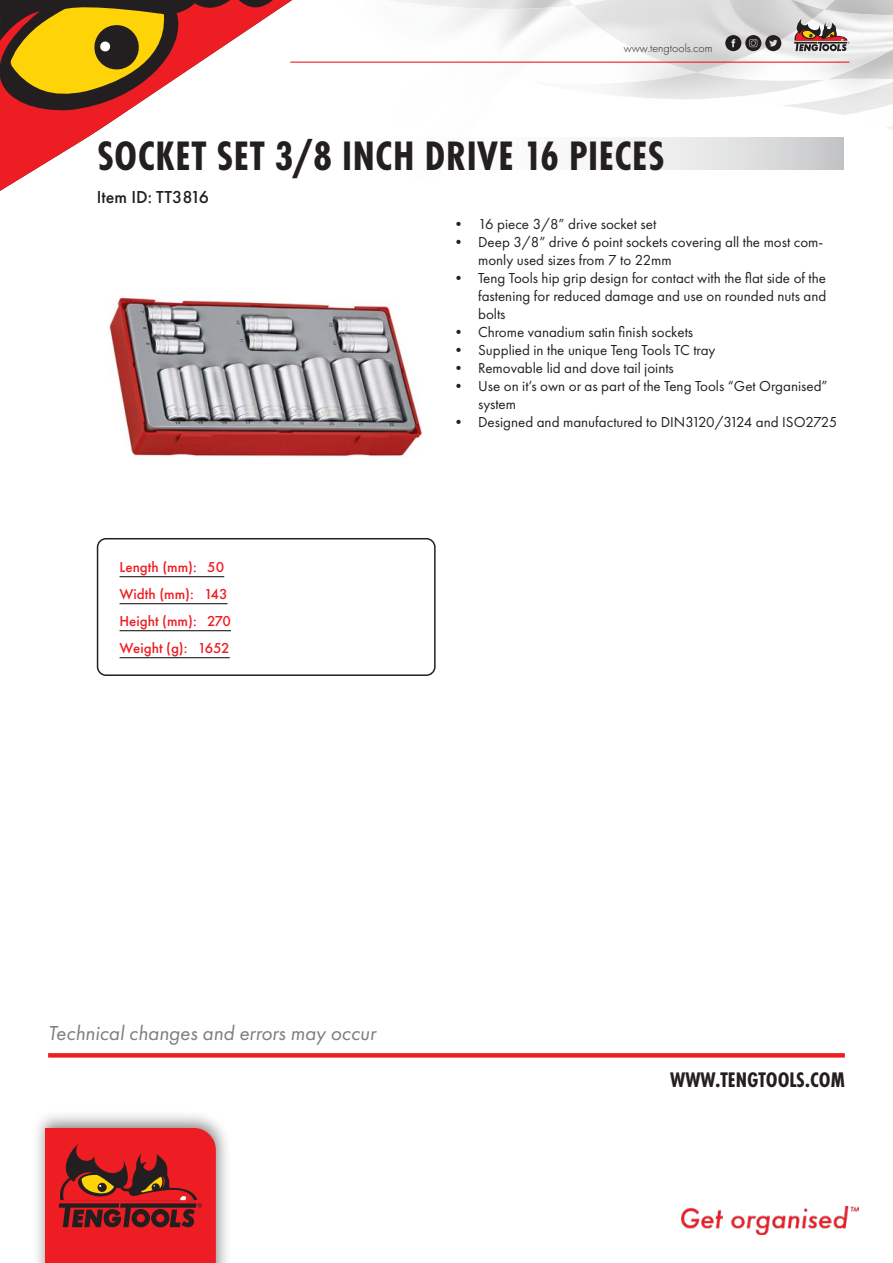
<style>
.page{position:relative;width:893px;height:1263px;background:#fff}
.page>*{position:absolute;margin:0;border:0;box-sizing:border-box;transform-origin:0 0}
.t1{font:700 42.75px "Futura PT Cond";letter-spacing:.01em;color:#231f20}
.t2{font:700 21.9px "Futura PT Cond";color:#231f20}
.t3{font:italic 21px "Futura PT";color:#7c7e81}
.t4{font:500 18px "Futura PT";color:#231f20}
.t5{font:15px/18px "Futura PT";color:#231f20}
.t6{font:500 15px/27px "Futura PT";color:#ee1d23}
.t7{font:300 12px "Futura PT";color:#231f20}
</style>
<div class="page">
<img style="left:687px;top:79px;width:94px;height:21px">
<img style="left:885px;top:98px;width:8px;height:32px">
<img style="left:697px;top:16px;width:196px;height:66px">
<img style="left:574px;top:5px;width:251px;height:67px">
<img style="left:726px;top:0;width:99px;height:10px">
<img style="left:825px;top:0;width:68px;height:16px">
<hr style="left:290px;top:62px;width:559px;height:1px;background:#ee1d23">
<svg style="left:794px;top:19px;width:55px;height:32px"></svg>
<svg style="left:725px;top:35px;width:56px;height:16px"></svg>
<img style="left:682px;top:1206px;width:176px;height:28px">
<div style="left:33px;top:1110px;width:198px;height:153px;background:#231f20;opacity:.54"></div>
<svg style="left:45px;top:1128px;width:171px;height:135px;background:#c72122"></svg>
<svg style="left:0;top:0;width:412px;height:191px"></svg>
<svg style="left:48px;top:1053px;width:797px;height:4px;background:#ee2329"></svg>
<svg style="left:97px;top:137px;width:747px;height:33px"></svg>
<img style="left:109px;top:296px;width:314px;height:163px">
<hr style="left:120px;top:576px;width:104px;height:1px;background:#231f20">
<hr style="left:120px;top:603px;width:108px;height:1px;background:#231f20">
<hr style="left:120px;top:630px;width:111px;height:1px;background:#231f20">
<hr style="left:120px;top:657px;width:110px;height:1px;background:#231f20">
<div style="left:97px;top:538px;width:339px;height:138px;border:2px solid #231f20;border-radius:9px"></div>
<p class="t7" style="left:624px;top:41px;width:90px">www.tengtools.com</p>
<h1 class="t1" style="left:97px;top:131px;width:569px">SOCKET SET 3/8 INCH DRIVE 16 PIECES</h1>
<p class="t4" style="left:97px;top:186px;width:114px">Item ID: TT3816</p>
<p class="t5" style="left:451px;top:215px;width:207px">• 16 piece 3/8” drive socket set</p>
<p class="t5" style="left:478px;top:233px;width:347px;text-indent:-27px">• Deep 3/8” drive 6 point sockets covering all the most com&shy;monly used sizes from 7 to 22mm</p>
<p class="t5" style="left:478px;top:269px;width:350px;text-align:justify;text-indent:-27px">• Teng Tools hip grip design for contact with the flat side of the fastening for reduced damage and use on rounded nuts and bolts</p>
<p class="t5" style="left:451px;top:323px;width:244px">• Chrome vanadium satin finish sockets</p>
<p class="t5" style="left:451px;top:341px;width:266px">• Supplied in the unique Teng Tools TC tray</p>
<p class="t5" style="left:451px;top:359px;width:224px">• Removable lid and dove tail joints</p>
<p class="t5" style="left:478px;top:377px;width:351px;text-indent:-27px">• Use on it’s own or as part of the Teng Tools “Get Organised” system</p>
<p class="t5" style="left:451px;top:413px;width:388px">• Designed and manufactured to DIN3120/3124 and ISO2725</p>
<p class="t6" style="left:120px;top:554px;width:113px">Length (mm): 50<br>Width (mm): 143<br>Height (mm): 270<br>Weight (g): 1652</p>
<h3 class="t3" style="left:48px;top:1021px;width:329px">Technical changes and errors may occur</h3>
<h2 class="t2" style="left:670px;top:1067px;width:176px">WWW.TENGTOOLS.COM</h2>
</div>
